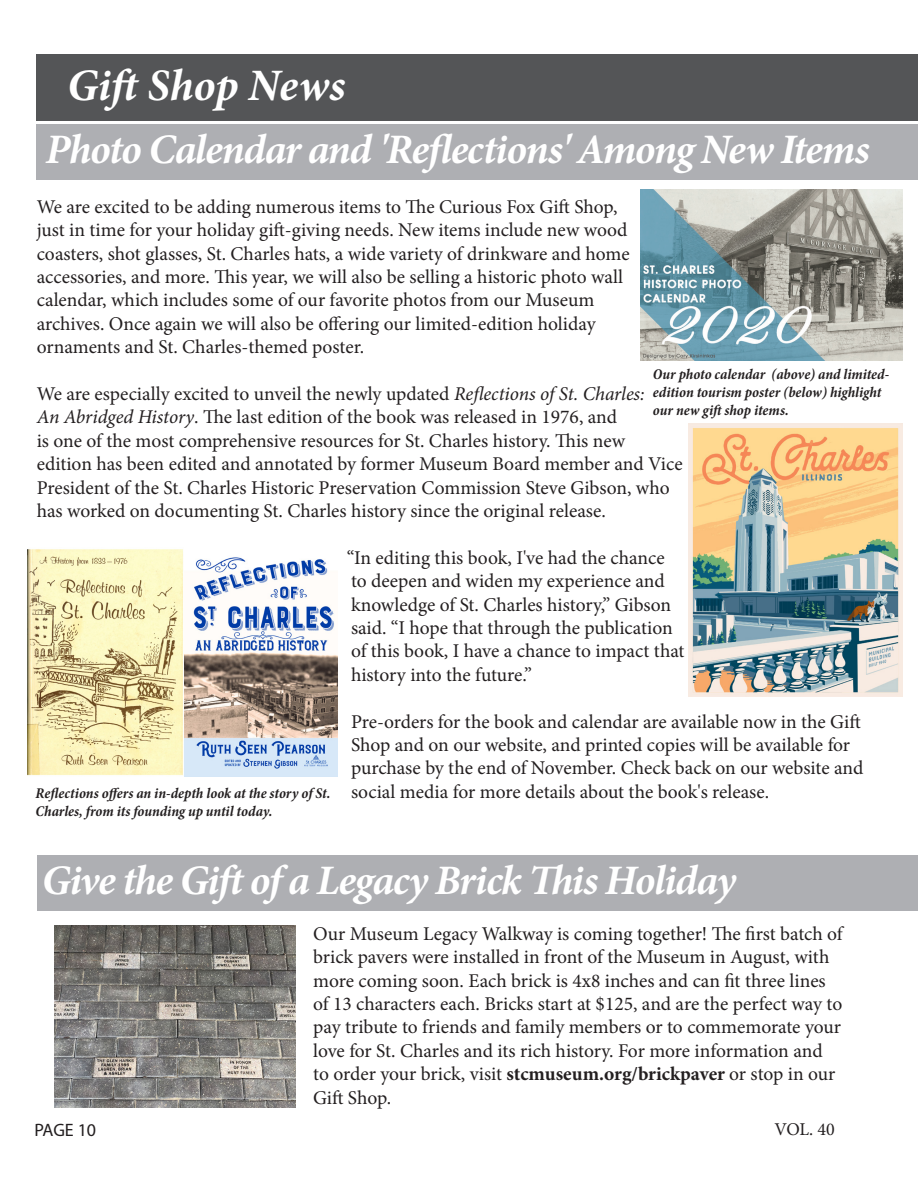
<style>
.page{position:relative;width:918px;height:1188px;background:#fff}
.page>*{position:absolute;margin:0;border:0;box-sizing:border-box;transform-origin:0 0}
.t1{font:italic 700 45px "Minion Pro";letter-spacing:-.005em;color:#fff}
.t2{font:italic 700 42px "Minion Pro";letter-spacing:-.035em;color:#fff}
.t3{font:19.5px/23.4px "Minion Pro";letter-spacing:-.005em;color:#231f20}
.t4{font:18px "Myriad Pro";letter-spacing:-.01em;color:#231f20}
.t5{font:18px "Minion Pro";color:#231f20}
.t6{font:italic 700 condensed 15px/18px "Minion Pro";letter-spacing:-.005em;color:#231f20}
.s1{font-style:italic}
.s2{font-weight:700}
</style>
<div class="page">
<div style="left:37px;top:54px;width:880px;height:67px;background:#545557"></div>
<div style="left:37px;top:124px;width:880px;height:55px;background:#aeafb3"></div>
<img style="left:641px;top:190px;width:261px;height:171px">
<img style="left:27px;top:549px;width:311px;height:228px">
<hr style="left:917px;top:54px;width:1px;height:67px;background:#545557">
<hr style="left:917px;top:124px;width:1px;height:55px;background:#aeafb3">
<img style="left:688px;top:424px;width:214px;height:272px">
<div style="left:38px;top:855px;width:880px;height:55px;background:#aeafb3"></div>
<img style="left:54px;top:926px;width:242px;height:181px">
<p class="t1" style="left:67px;top:53px;width:280px">Gift Shop News</p>
<p class="t2" style="left:45px;top:120px;width:826px">Photo Calendar and 'Reflections' Among New Items</p>
<p class="t3" style="left:37px;top:195px;width:594px">We are excited to be adding numerous items to The Curious Fox Gift Shop, just in time for your holiday gift-giving needs. New items include new wood coasters, shot glasses, St. Charles hats, a wide variety of drinkware and home accessories, and more. This year, we will also be selling a historic photo wall calendar, which includes some of our favorite photos from our Museum archives. Once again we will also be offering our limited-edition holiday ornaments and St. Charles-themed poster.</p>
<p class="t3" style="left:37px;top:382px;width:647px">We are especially excited to unveil the newly updated <span class="s1">Reflections of St. Charles:<br>An Abridged History</span>. The last edition of the book was released in 1976, and<br>is one of the most comprehensive resources for St. Charles history. This new edition has been edited and annotated by former Museum Board member and Vice President of the St. Charles Historic Preservation Commission Steve Gibson, who has worked on documenting St. Charles history since the original release.</p>
<p class="t3" style="left:347px;top:546px;width:339px">“In editing this book, I've had the chance to deepen and widen my experience and knowledge of St. Charles history,” Gibson said. “I hope that through the publication of this book, I have a chance to impact that history into the future.”</p>
<p class="t3" style="left:351px;top:710px;width:514px">Pre-orders for the book and calendar are available now in the Gift<br>Shop and on our website, and printed copies will be available for purchase by the end of November. Check back on our website and</p>
<p class="t6" style="left:36px;top:784px;width:296px">Reflections offers an in-depth look at the story of St.</p>
<p class="t3" style="left:351px;top:780px;width:420px">social media for more details about the book's release.</p>
<p class="t6" style="left:36px;top:802px;width:238px">Charles, from its founding up until today.</p>
<p class="t6" style="left:653px;top:365px;width:238px">Our photo calendar (above) and limited&shy;edition tourism poster (below) highlight our new gift shop items.</p>
<p class="t2" style="left:42px;top:851px;width:696px">Give the Gift of a Legacy Brick This Holiday</p>
<p class="t3" style="left:313px;top:922px;width:531px">Our Museum Legacy Walkway is coming together! The first batch of brick pavers were installed in front of the Museum in August, with more coming soon. Each brick is 4x8 inches and can fit three lines of 13 characters each. Bricks start at $125, and are the perfect way to pay tribute to friends and family members or to commemorate your love for St. Charles and its rich history. For more information and to order your brick, visit <span class="s2">stcmuseum.org/brickpaver</span> or stop in our Gift Shop.</p>
<p class="t4" style="left:35px;top:1119px;width:63px">PAGE 10</p>
<p class="t5" style="left:774px;top:1118px;width:62px">VOL. 40</p>
</div>
